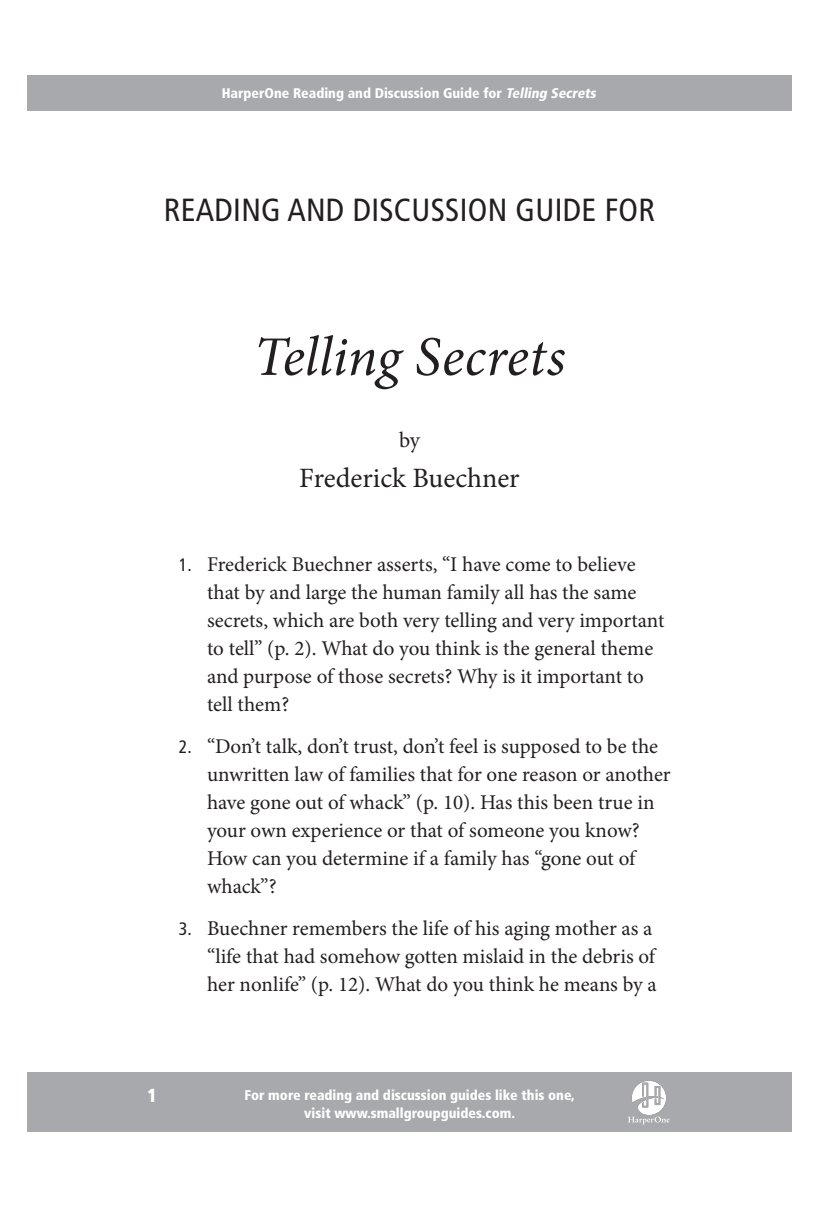
<style>
.page{position:relative;width:819px;height:1206px;background:#fff}
.page>*{position:absolute;margin:0;border:0;box-sizing:border-box;transform-origin:0 0}
.t1{font:italic 56px "Minion Pro";color:#231f20}
.t2{font:condensed 32px "Frutiger";letter-spacing:.01em;color:#231f20}
.t3{font:28px "Minion Pro";color:#231f20}
.t4{font:22px "Minion Pro";color:#231f20}
.t5{font:21px/28px "Minion Pro";letter-spacing:-.005em;color:#231f20}
.t6{font:900 condensed 19px "Frutiger";color:#fff}
.t7{font:900 condensed 14px/18px "Frutiger";color:#fff;text-align:center}
.s1{font-style:italic}
.s2{font-family:"Frutiger";font-stretch:condensed;font-size:18px}
</style>
<div class="page">
<div style="left:27px;top:75px;width:765px;height:36px;background:#a8a9ad"></div>
<div style="left:27px;top:1073px;width:765px;height:59px;background:#a8a9ad"></div>
<svg style="left:628px;top:1117px;width:42px;height:8px"></svg>
<img style="left:632px;top:1081px;width:34px;height:34px">
<p class="t7" style="left:222px;top:84px;width:379px">HarperOne Reading and Discussion Guide for <span class="s1">Telling Secrets</span></p>
<h2 class="t2" style="left:164px;top:191px;width:486px">READING AND DISCUSSION GUIDE FOR</h2>
<h1 class="t1" style="left:253px;top:319px;width:314px">Telling Secrets</h1>
<p class="t4" style="left:399px;top:425px;width:22px">by</p>
<h3 class="t3" style="left:299px;top:459px;width:222px">Frederick Buechner</h3>
<p class="t5" style="left:207px;top:550px;width:459px;text-indent:-28px"><span class="s2">1.</span> Frederick Buechner asserts, “I have come to believe that by and large the human family all has the same secrets, which are both very telling and very important to tell” (p. 2). What do you think is the general theme and purpose of those secrets? Why is it important to tell them?</p>
<p class="t5" style="left:207px;top:732px;width:465px;text-indent:-28px"><span class="s2">2.</span> “Don’t talk, don’t trust, don’t feel is supposed to be the unwritten law of families that for one reason or another have gone out of whack” (p. 10). Has this been true in your own experience or that of someone you know?<br>How can you determine if a family has “gone out of whack”?</p>
<p class="t5" style="left:207px;top:914px;width:451px;text-indent:-28px"><span class="s2">3.</span> Buechner remembers the life of his aging mother as a “life that had somehow gotten mislaid in the debris of her nonlife” (p. 12). What do you think he means by a</p>
<p class="t6" style="left:147px;top:1084px;width:11px">1</p>
<p class="t7" style="left:245px;top:1086px;width:332px">For more reading and discussion guides like this one, visit www.smallgroupguides.com.</p>
</div>
